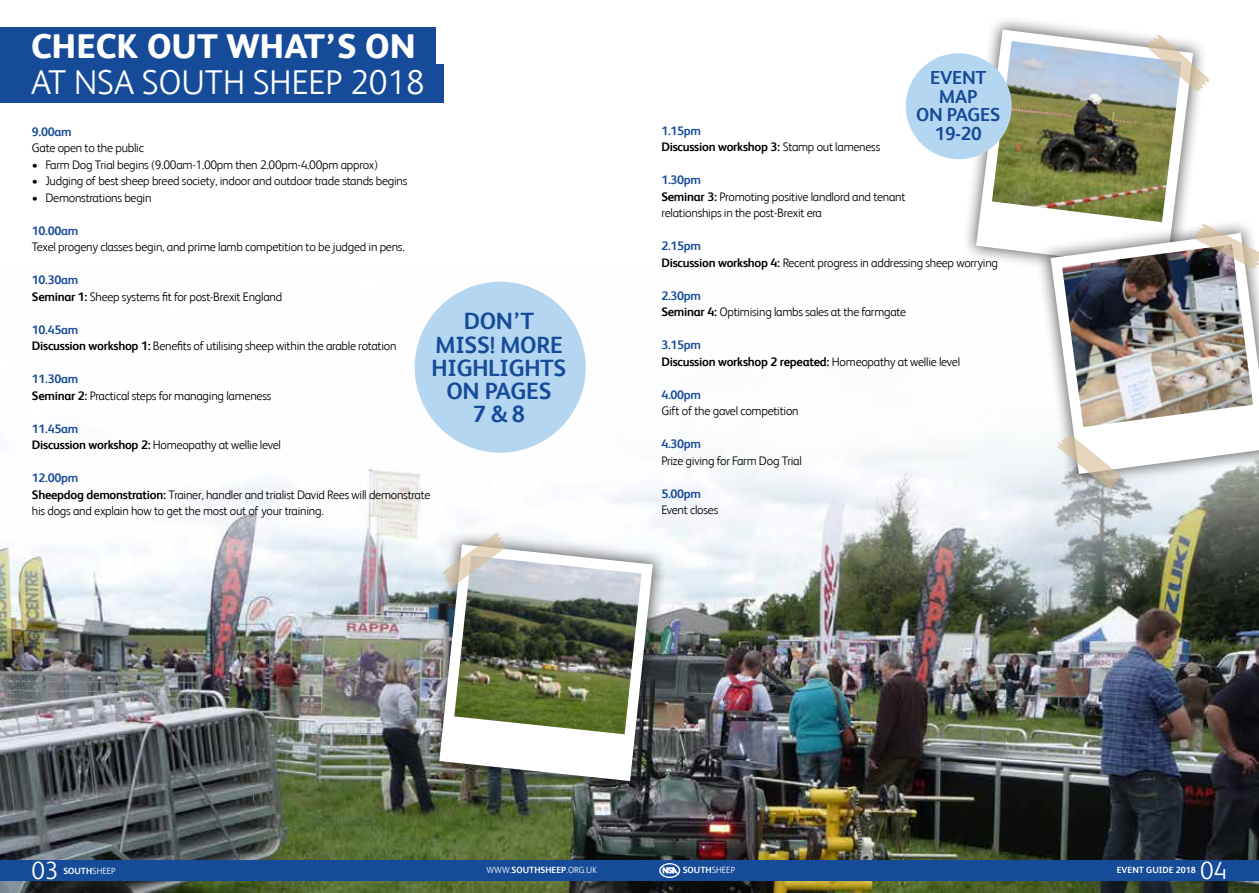
<style>
.page{position:relative;width:1259px;height:893px;background:#fff}
.page>*{position:absolute;margin:0;border:0;box-sizing:border-box;transform-origin:0 0}
.t1{font:300 34.5px "FS Albert";color:#fff}
.t2{font:800 34.5px "FS Albert";color:#fff}
.t3{font:300 25.05px "FS Albert";color:#fff}
.t4{font:700 23.55px/23.1px "FS Albert";letter-spacing:-.015em;color:#154b99;text-align:center}
.t5{font:700 18.9px/18.5px "FS Albert";letter-spacing:-.015em;color:#154b99;text-align:center}
.t6{font:300 12.3px/16.5px "FS Albert";letter-spacing:-.02em;color:#000}
.t7{font:700 12.3px/16.5px "FS Albert";letter-spacing:-.02em;color:#000}
.t8{font:700 12.3px "FS Albert";letter-spacing:-.02em;color:#154b99}
.t9{font:700 9px "FS Albert";color:#fff}
.t10{font:300 9px "FS Albert";color:#fff}
.s1{font-weight:700;color:#154b99}
.s2{font-weight:700}
.s3{color:#154b99}
.s4{font-weight:300}
</style>
<div class="page">
<img style="left:0;top:281px;width:1259px;height:612px">
<div style="left:0;top:27px;width:435px;height:39px;background:#154b99"></div>
<div style="left:0;top:65px;width:443px;height:38px;background:#154b99"></div>
<div style="left:425px;top:530px;width:242px;height:266px;background:#000;opacity:.6"></div>
<img style="left:433px;top:539px;width:225px;height:248px">
<svg style="left:447px;top:716px;width:182px;height:59px"></svg>
<svg style="left:442px;top:533px;width:65px;height:56px"></svg>
<div style="left:961px;top:15px;width:246px;height:268px;background:#fff"></div>
<svg style="left:970px;top:24px;width:228px;height:240px"></svg>
<svg style="left:984px;top:201px;width:182px;height:62px"></svg>
<svg style="left:1145px;top:35px;width:64px;height:57px"></svg>
<div style="left:1036px;top:218px;width:223px;height:270px;background:#000;opacity:.6"></div>
<img style="left:1044px;top:227px;width:215px;height:253px">
<svg style="left:1192px;top:224px;width:67px;height:46px"></svg>
<svg style="left:1056px;top:404px;width:203px;height:86px"></svg>
<div style="left:905px;top:53px;width:106px;height:106px;background:#b5d6f0;border-radius:50%"></div>
<div style="left:0;top:860px;width:1259px;height:21px;background:#154b99"></div>
<svg style="left:659px;top:863px;width:21px;height:15px"></svg>
<div style="left:415px;top:282px;width:171px;height:171px;background:#b5d6f0;border-radius:50%"></div>
<h1 class="t2" style="left:31px;top:26px;width:386px">CHECK OUT WHAT’S ON</h1>
<h1 class="t1" style="left:31px;top:63px;width:395px">AT NSA SOUTH SHEEP 2018</h1>
<h3 class="t5" style="left:916px;top:69px;width:85px">EVENT<br>MAP<br>ON PAGES</h3>
<p class="t8" style="left:32px;top:125px;width:41px">9.00am</p>
<h3 class="t5" style="left:935px;top:124px;width:48px">19-20</h3>
<p class="t6" style="left:32px;top:140px;width:114px">Gate open to the public</p>
<p class="t6" style="left:32px;top:156px;width:348px">• Farm Dog Trial begins (9.00am-1.00pm then 2.00pm-4.00pm approx)</p>
<p class="t6" style="left:32px;top:173px;width:377px">• Judging of best sheep breed society, indoor and outdoor trade stands begins</p>
<p class="t6" style="left:32px;top:189px;width:121px">• Demonstrations begin</p>
<p class="t8" style="left:32px;top:224px;width:48px">10.00am</p>
<p class="t6" style="left:32px;top:239px;width:374px">Texel progeny classes begin, and prime lamb competition to be judged in pens.</p>
<p class="t6" style="left:32px;top:272px;width:252px"><span class="s1">10.30am<br></span><span class="s2">Seminar 1:</span> Sheep systems fit for post-Brexit England</p>
<p class="t6" style="left:32px;top:321px;width:366px"><span class="s1">10.45am<br></span><span class="s2">Discussion workshop 1:</span> Benefits of utilising sheep within the arable rotation</p>
<p class="t6" style="left:32px;top:371px;width:241px"><span class="s1">11.30am<br></span><span class="s2">Seminar 2:</span> Practical steps for managing lameness</p>
<p class="t6" style="left:32px;top:420px;width:251px"><span class="s1">11.45am<br></span><span class="s2">Discussion workshop 2:</span> Homeopathy at wellie level</p>
<p class="t6" style="left:32px;top:470px;width:400px"><span class="s1">12.00pm<br></span><span class="s2">Sheepdog demonstration:</span> Trainer, handler and trialist David Rees will demonstrate his dogs and explain how to get the most out of your training.</p>
<p class="t7" style="left:661px;top:122px;width:220px"><span class="s3">1.15pm<br></span>Discussion workshop 3: <span class="s4">Stamp out lameness</span></p>
<p class="t6" style="left:661px;top:172px;width:245px"><span class="s1">1.30pm<br></span><span class="s2">Seminar 3:</span> Promoting positive landlord and tenant relationships in the post-Brexit era</p>
<p class="t6" style="left:661px;top:238px;width:338px"><span class="s1">2.15pm<br></span><span class="s2">Discussion workshop 4:</span> Recent progress in addressing sheep worrying</p>
<p class="t6" style="left:661px;top:287px;width:246px"><span class="s1">2.30pm<br></span><span class="s2">Seminar 4:</span> Optimising lambs sales at the farmgate</p>
<p class="t7" style="left:661px;top:337px;width:300px"><span class="s3">3.15pm<br></span>Discussion workshop 2 repeated: <span class="s4">Homeopathy at wellie level</span></p>
<p class="t8" style="left:661px;top:387px;width:41px">4.00pm</p>
<p class="t6" style="left:661px;top:403px;width:139px">Gift of the gavel competition</p>
<p class="t8" style="left:661px;top:437px;width:41px">4.30pm</p>
<p class="t6" style="left:661px;top:452px;width:142px">Prize giving for Farm Dog Trial</p>
<p class="t8" style="left:661px;top:486px;width:41px">5.00pm</p>
<p class="t6" style="left:661px;top:502px;width:58px">Event closes</p>
<h3 class="t4" style="left:432px;top:310px;width:136px">DON’T<br>MISS! MORE<br>HIGHLIGHTS<br>ON PAGES<br>7 &amp; 8</h3>
<h2 class="t3" style="left:31px;top:856px;width:28px">03</h2>
<p class="t9" style="left:63px;top:865px;width:54px">SOUTH<span class="s4">SHEEP</span></p>
<p class="t10" style="left:486px;top:865px;width:112px">WWW.<span class="s2">SOUTHSHEEP</span>.ORG.UK</p>
<p class="t9" style="left:683px;top:865px;width:54px">SOUTH<span class="s4">SHEEP</span></p>
<p class="t9" style="left:1116px;top:865px;width:81px">EVENT GUIDE 2018</p>
<h2 class="t3" style="left:1200px;top:856px;width:28px">04</h2>
</div>
